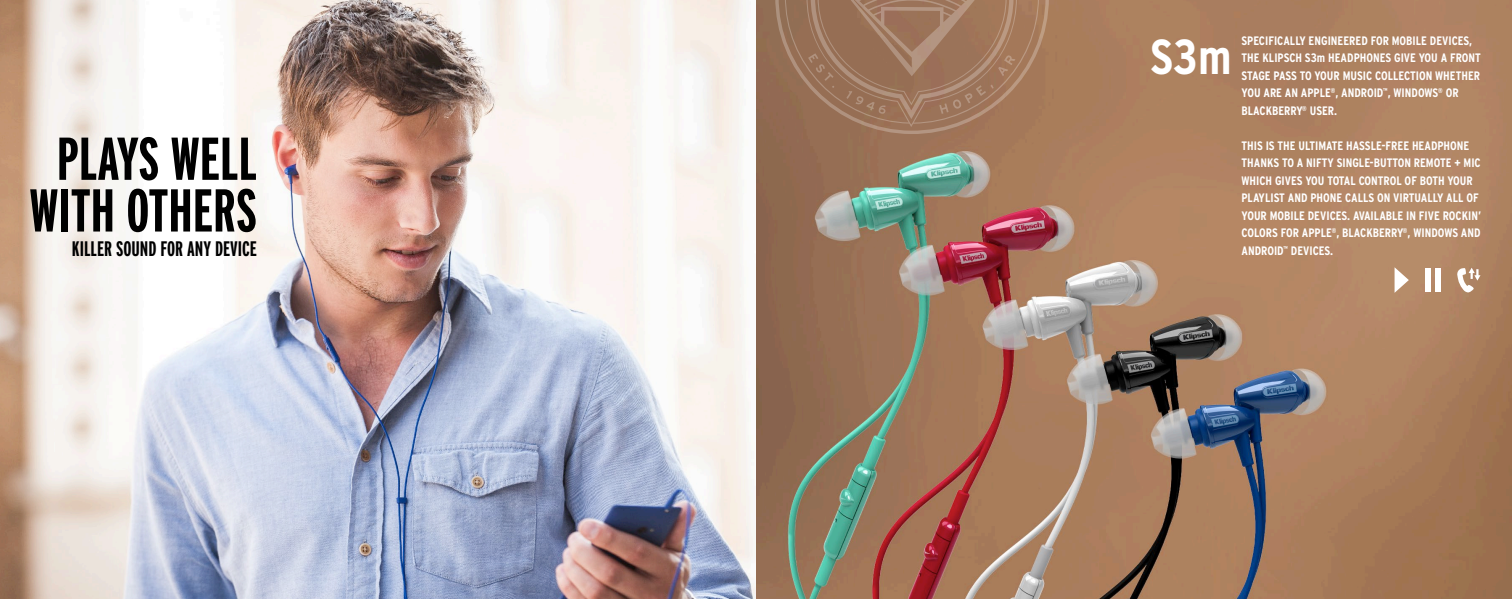
<style>
.page{position:relative;width:1512px;height:599px;background:#fff}
.page>*{position:absolute;margin:0;border:0;box-sizing:border-box;transform-origin:0 0}
.t1{font:700 extra-condensed 60.2px/51.6px "Interstate";color:#000;text-align:center}
.t2{font:700 condensed 49px "Interstate";color:#fff}
.t3{font:700 extra-condensed 21px "Interstate";color:#000}
.t4{font:700 condensed 12.25px/17.5px "Interstate";color:#fff}
</style>
<div class="page">
<img style="left:0;top:0;width:1512px;height:598px">
<svg style="left:775px;top:0;width:274px;height:134px"></svg>
<svg style="left:785px;top:0;width:254px;height:127px"></svg>
<svg style="left:1395px;top:267px;width:14px;height:26px"></svg>
<div style="left:1425px;top:268px;width:5px;height:24px;background:#fff"></div>
<div style="left:1436px;top:268px;width:5px;height:24px;background:#fff"></div>
<svg style="left:1457px;top:267px;width:24px;height:26px"></svg>
<p class="t1" style="left:29px;top:132px;width:229px">PLAYS WELL<br>WITH OTHERS</p>
<p class="t3" style="left:72px;top:237px;width:187px">KILLER SOUND FOR ANY DEVICE</p>
<p class="t2" style="left:1150px;top:29px;width:83px">S3m</p>
<p class="t4" style="left:1242px;top:31px;width:241px">SPECIFICALLY ENGINEERED FOR MOBILE DEVICES, THE KLIPSCH S3m HEADPHONES GIVE YOU A FRONT STAGE PASS TO YOUR MUSIC COLLECTION WHETHER YOU ARE AN APPLE<sup>®</sup>, ANDROID<sup>™</sup>, WINDOWS<sup>®</sup> OR BLACKBERRY<sup>®</sup> USER.</p>
<p class="t4" style="left:1242px;top:136px;width:241px">THIS IS THE ULTIMATE HASSLE-FREE HEADPHONE THANKS TO A NIFTY SINGLE-BUTTON REMOTE + MIC WHICH GIVES YOU TOTAL CONTROL OF BOTH YOUR PLAYLIST AND PHONE CALLS ON VIRTUALLY ALL OF YOUR MOBILE DEVICES. AVAILABLE IN FIVE ROCKIN’ COLORS FOR APPLE<sup>®</sup>, BLACKBERRY<sup>®</sup>, WINDOWS AND ANDROID<sup>™</sup> DEVICES.</p>
</div>
